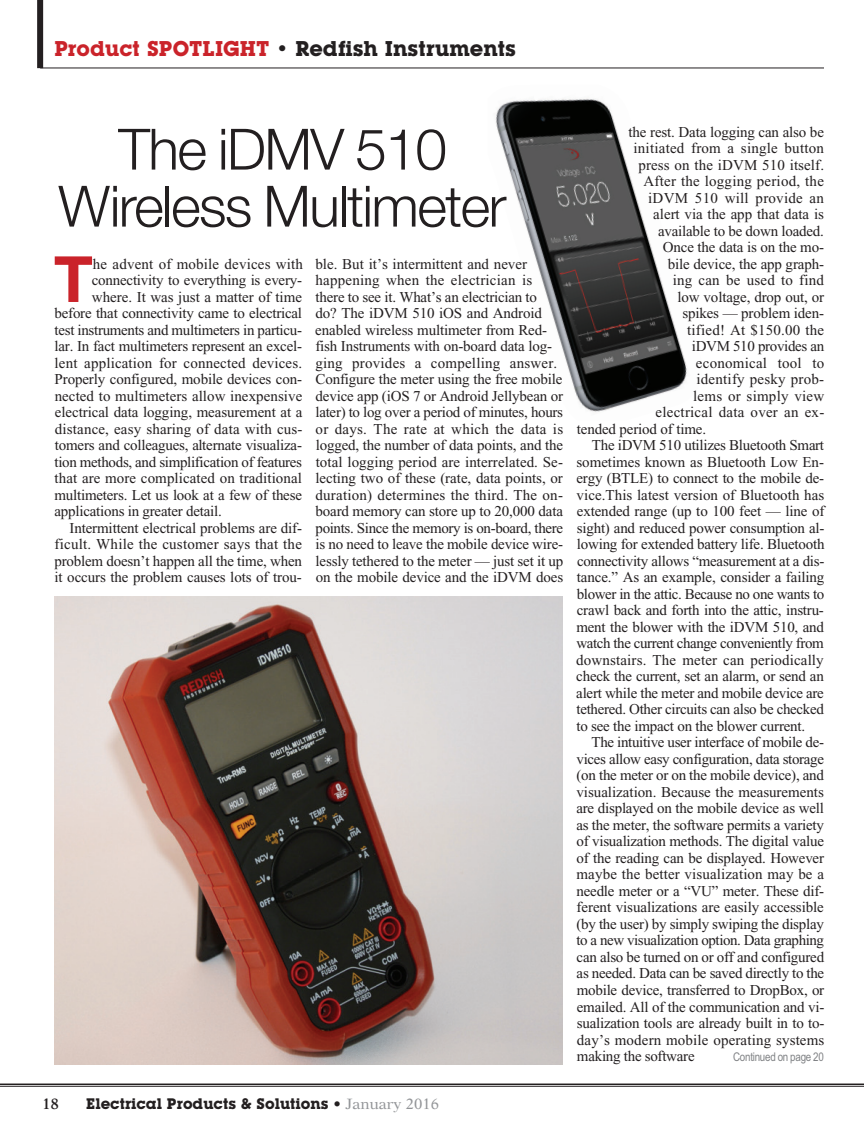
<style>
.page{position:relative;width:864px;height:1134px;background:#fff}
.page>*{position:absolute;margin:0;border:0;box-sizing:border-box;transform-origin:0 0}
.t1{font:700 63.75px "Helvetica Neue";color:#ca232a}
.t2{font:300 57px/57px "Helvetica Neue";letter-spacing:-.03em;color:#231f20;text-align:center}
.t3{font:700 21px "Lubalin Graph IT Cby BT";color:#231f20}
.t4{font:15px/16.5px "Times New Roman";letter-spacing:-.01em;color:#231f20}
.t5{font:15px "Times New Roman";letter-spacing:.015em;color:#231f20}
.t6{font:15px "Times New Roman";letter-spacing:.01em;color:#231f20}
.t7{font:15px "Times New Roman";letter-spacing:-.03em;color:#231f20}
.t8{font:700 15px "Lubalin Graph IT Cby BT";color:#231f20}
.t9{font:600 15px "New Aster";color:#231f20}
.t10{font:12px "Arial Narrow";letter-spacing:-.025em;color:#808285}
.s1{color:#ca232a}
.s2{font-family:"New Aster";font-weight:600}
.s3{font-family:"New Aster";font-weight:400;color:#939598}
</style>
<div class="page">
<img style="left:495px;top:98px;width:192px;height:314px">
<hr style="left:0;top:1084px;width:864px;height:1px;background:#231f20">
<hr style="left:0;top:1086px;width:864px;height:1px;background:#231f20">
<hr style="left:40px;top:68px;width:784px;height:1px;background:#231f20">
<div style="left:37px;top:0;width:6px;height:68px;background:#231f20"></div>
<img style="left:54px;top:596px;width:509px;height:468px">
<h3 class="t3" style="left:54px;top:41px;width:463px"><span class="s1">Product SPOTLIGHT</span> • Redfish Instruments</h3>
<h2 class="t2" style="left:58px;top:120px;width:450px">The iDMV 510<br>Wireless Multimeter</h2>
<h1 class="t1" style="left:54px;top:256px;width:40px">T</h1>
<p class="t6" style="left:93px;top:259px;width:212px">he advent of mobile devices with</p>
<p class="t4" style="left:92px;top:274px;width:212px">connectivity to everything is every-</p>
<p class="t4" style="left:92px;top:290px;width:212px">where. It was just a matter of time</p>
<p class="t4" style="left:55px;top:307px;width:249px">before that connectivity came to electrical</p>
<p class="t4" style="left:55px;top:323px;width:249px">test instruments and multimeters in particu-</p>
<p class="t4" style="left:55px;top:340px;width:249px">lar. In fact multimeters represent an excel-</p>
<p class="t6" style="left:55px;top:358px;width:249px">lent application for connected devices.</p>
<p class="t4" style="left:55px;top:373px;width:249px">Properly configured, mobile devices con-</p>
<p class="t4" style="left:55px;top:389px;width:249px">nected to multimeters allow inexpensive</p>
<p class="t4" style="left:55px;top:406px;width:249px">electrical data logging, measurement at a</p>
<p class="t6" style="left:55px;top:424px;width:249px">distance, easy sharing of data with cus-</p>
<p class="t4" style="left:55px;top:439px;width:249px">tomers and colleagues, alternate visualiza-</p>
<p class="t4" style="left:54px;top:455px;width:249px">tion methods, and simplification of features</p>
<p class="t4" style="left:55px;top:472px;width:249px">that are more complicated on traditional</p>
<p class="t4" style="left:54px;top:488px;width:249px">multimeters. Let us look at a few of these</p>
<p class="t4" style="left:55px;top:505px;width:169px">applications in greater detail.</p>
<p class="t4" style="left:70px;top:521px;width:234px">Intermittent electrical problems are dif-</p>
<p class="t5" style="left:55px;top:539px;width:249px">ficult. While the customer says that the</p>
<p class="t4" style="left:54px;top:554px;width:249px">problem doesn’t happen all the time, when</p>
<p class="t4" style="left:55px;top:571px;width:249px">it occurs the problem causes lots of trou-</p>
<p class="t4" style="left:315px;top:257px;width:249px">ble. But it’s intermittent and never happening when the electrician is there to see it. What’s an electrician to<br>do? The iDVM 510 iOS and Android enabled wireless multimeter from Red&shy;fish Instruments with on-board data log&shy;ging provides a compelling answer.<br>Configure the meter using the free mobile device app (iOS 7 or Android Jellybean or later) to log over a period of minutes, hours or days. The rate at which the data is logged, the number of data points, and the total logging period are interrelated. Se&shy;lecting two of these (rate, data points, or duration) determines the third. The on&shy;board memory can store up to 20,000 data points. Since the memory is on-board, there is no need to leave the mobile device wire&shy;lessly tethered to the meter — just set it up on the mobile device and the iDVM does</p>
<p class="t4" style="left:629px;top:125px;width:197px">the rest. Data logging can also be</p>
<p class="t5" style="left:633px;top:143px;width:192px">initiated from a single button</p>
<p class="t4" style="left:638px;top:158px;width:187px">press on the iDVM 510 itself.</p>
<p class="t5" style="left:643px;top:176px;width:182px">After the logging period, the</p>
<p class="t5" style="left:648px;top:193px;width:177px">iDVM 510 will provide an</p>
<p class="t4" style="left:653px;top:208px;width:172px">alert via the app that data is</p>
<p class="t4" style="left:658px;top:224px;width:167px">available to be down loaded.</p>
<p class="t4" style="left:663px;top:241px;width:163px">Once the data is on the mo-</p>
<p class="t4" style="left:668px;top:257px;width:158px">bile device, the app graph-</p>
<p class="t5" style="left:673px;top:275px;width:153px">ing can be used to find</p>
<p class="t4" style="left:677px;top:290px;width:148px">low voltage, drop out, or</p>
<p class="t4" style="left:682px;top:307px;width:143px">spikes — problem iden-</p>
<p class="t5" style="left:687px;top:325px;width:138px">tified! At $150.00 the</p>
<p class="t4" style="left:692px;top:340px;width:134px">iDVM 510 provides an</p>
<p class="t5" style="left:696px;top:358px;width:130px">economical tool to</p>
<p class="t5" style="left:697px;top:374px;width:129px">identify pesky prob-</p>
<p class="t5" style="left:693px;top:391px;width:133px">lems or simply view</p>
<p class="t5" style="left:656px;top:407px;width:170px">electrical data over an ex-</p>
<p class="t4" style="left:577px;top:422px;width:131px">tended period of time.</p>
<p class="t4" style="left:592px;top:439px;width:234px">The iDVM 510 utilizes Bluetooth Smart</p>
<p class="t4" style="left:576px;top:455px;width:249px">sometimes known as Bluetooth Low En-</p>
<p class="t4" style="left:577px;top:472px;width:249px">ergy (BTLE) to connect to the mobile de-</p>
<p class="t4" style="left:577px;top:488px;width:249px">vice.This latest version of Bluetooth has</p>
<p class="t4" style="left:577px;top:505px;width:249px">extended range (up to 100 feet — line of</p>
<p class="t4" style="left:577px;top:521px;width:249px">sight) and reduced power consumption al-</p>
<p class="t4" style="left:577px;top:538px;width:249px">lowing for extended battery life. Bluetooth</p>
<p class="t4" style="left:577px;top:554px;width:249px">connectivity allows “measurement at a dis-</p>
<p class="t4" style="left:577px;top:571px;width:249px">tance.” As an example, consider a failing</p>
<p class="t4" style="left:577px;top:587px;width:249px">blower in the attic. Because no one wants to</p>
<p class="t4" style="left:577px;top:604px;width:249px">crawl back and forth into the attic, instru-</p>
<p class="t4" style="left:576px;top:620px;width:249px">ment the blower with the iDVM 510, and</p>
<p class="t7" style="left:576px;top:638px;width:249px">watch the current change conveniently from</p>
<p class="t6" style="left:576px;top:655px;width:249px">downstairs. The meter can periodically</p>
<p class="t4" style="left:576px;top:670px;width:249px">check the current, set an alarm, or send an</p>
<p class="t4" style="left:576px;top:686px;width:249px">alert while the meter and mobile device are</p>
<p class="t4" style="left:576px;top:703px;width:249px">tethered. Other circuits can also be checked</p>
<p class="t4" style="left:577px;top:719px;width:230px">to see the impact on the blower current.</p>
<p class="t4" style="left:592px;top:736px;width:234px">The intuitive user interface of mobile de-</p>
<p class="t4" style="left:577px;top:752px;width:249px">vices allow easy configuration, data storage</p>
<p class="t4" style="left:577px;top:769px;width:249px">(on the meter or on the mobile device), and</p>
<p class="t4" style="left:576px;top:785px;width:249px">visualization. Because the measurements</p>
<p class="t4" style="left:576px;top:802px;width:249px">are displayed on the mobile device as well</p>
<p class="t4" style="left:576px;top:818px;width:249px">as the meter, the software permits a variety</p>
<p class="t4" style="left:576px;top:835px;width:249px">of visualization methods. The digital value</p>
<p class="t4" style="left:577px;top:851px;width:249px">of the reading can be displayed. However</p>
<p class="t6" style="left:577px;top:869px;width:249px">maybe the better visualization may be a</p>
<p class="t4" style="left:577px;top:884px;width:249px">needle meter or a “VU” meter. These dif-</p>
<p class="t4" style="left:577px;top:901px;width:249px">ferent visualizations are easily accessible</p>
<p class="t4" style="left:576px;top:917px;width:249px">(by the user) by simply swiping the display</p>
<p class="t7" style="left:576px;top:935px;width:249px">to a new visualization option. Data graphing</p>
<p class="t4" style="left:577px;top:950px;width:249px">can also be turned on or off and configured</p>
<p class="t4" style="left:577px;top:967px;width:249px">as needed. Data can be saved directly to the</p>
<p class="t4" style="left:577px;top:983px;width:249px">mobile device, transferred to DropBox, or</p>
<p class="t4" style="left:577px;top:1000px;width:249px">emailed. All of the communication and vi-</p>
<p class="t4" style="left:577px;top:1016px;width:249px">sualization tools are already built in to to-</p>
<p class="t6" style="left:577px;top:1034px;width:249px">day’s modern mobile operating systems</p>
<p class="t4" style="left:577px;top:1049px;width:119px">making the software</p>
<p class="t10" style="left:733px;top:1050px;width:92px">Continued on page 20</p>
<p class="t9" style="left:42px;top:1098px;width:19px">18</p>
<p class="t8" style="left:86px;top:1099px;width:354px">Electrical Products &amp; Solutions <span class="s2">•</span> <span class="s3">January 2016</span></p>
</div>
